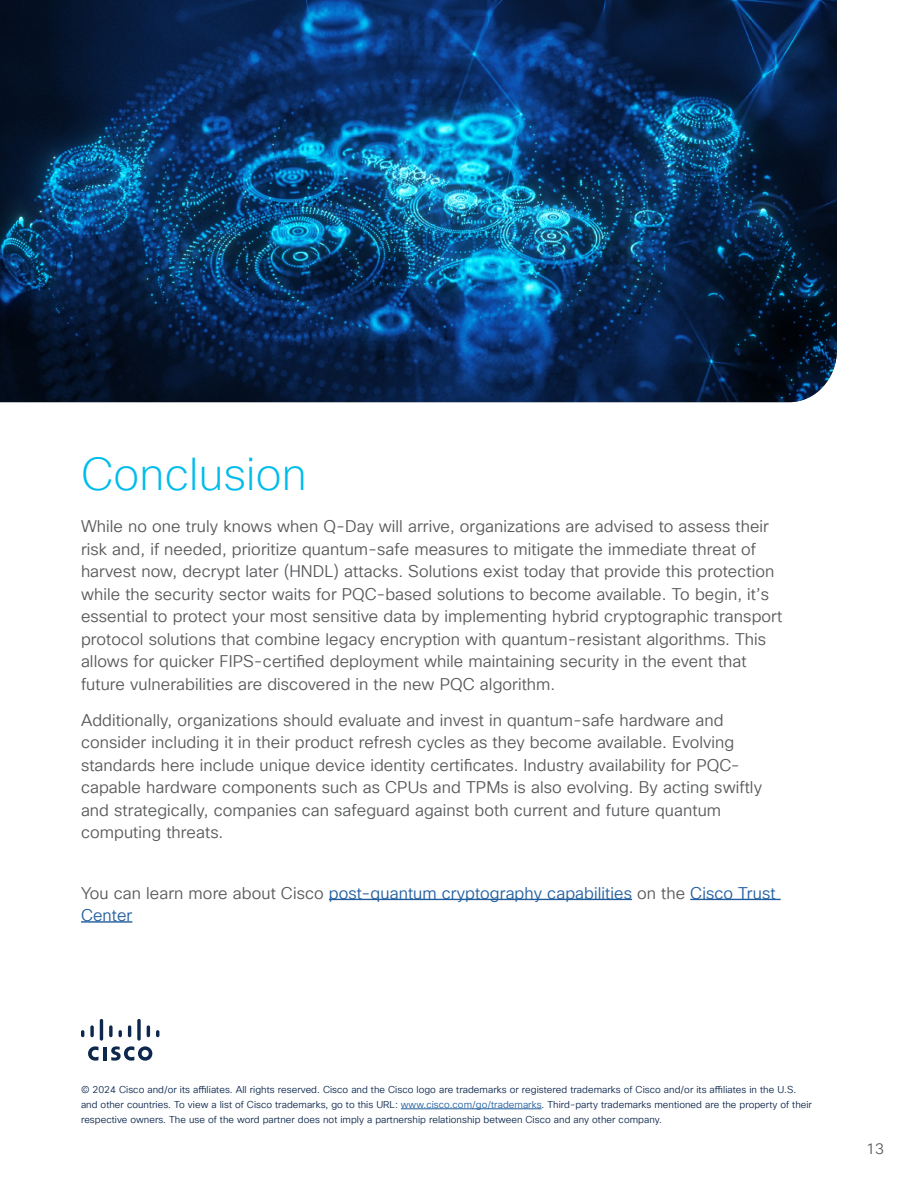
<style>
.page{position:relative;width:918px;height:1188px;background:#fff}
.page>*{position:absolute;margin:0;border:0;box-sizing:border-box;transform-origin:0 0}
.t1{font:200 45px "Cisco Sans TT";letter-spacing:.005em;color:#00bceb}
.t2{font:16.5px/22.5px "Cisco Sans TT Light";letter-spacing:.005em;color:#58595b}
.t3{font:16.5px/22.5px "Cisco Sans TT Light";letter-spacing:.005em;color:#215e9e}
.t4{font:15px "Cisco Sans TT Light";color:#58595b}
.t5{font:9.75px/15px "Cisco Sans TT Light";letter-spacing:.005em;color:#0d274d}
.s1{color:#58595b}
.s2{color:#215e9e}
</style>
<div class="page">
<hr style="left:103px;top:1047px;width:4px;height:13px;background:#0d274d">
<svg style="left:88px;top:1046px;width:10px;height:15px"></svg>
<svg style="left:111px;top:1046px;width:41px;height:15px"></svg>
<svg style="left:81px;top:1030px;width:3px;height:7px"></svg>
<svg style="left:90px;top:1025px;width:4px;height:12px"></svg>
<hr style="left:100px;top:1019px;width:3px;height:22px;background:#0d274d;border-radius:2px">
<svg style="left:109px;top:1025px;width:4px;height:12px"></svg>
<svg style="left:119px;top:1030px;width:3px;height:7px"></svg>
<svg style="left:128px;top:1025px;width:3px;height:12px"></svg>
<svg style="left:137px;top:1019px;width:4px;height:22px"></svg>
<svg style="left:147px;top:1025px;width:3px;height:12px"></svg>
<svg style="left:156px;top:1030px;width:3px;height:7px"></svg>
<hr style="left:401px;top:1108px;width:141px;height:1px;background:#215e9e">
<img style="left:0;top:0;width:837px;height:402px">
<hr style="left:329px;top:899px;width:303px;height:1px;background:#215e9e">
<hr style="left:690px;top:899px;width:91px;height:1px;background:#215e9e">
<hr style="left:81px;top:921px;width:51px;height:2px;background:#215e9e">
<h1 class="t1" style="left:81px;top:445px;width:227px">Conclusion</h1>
<p class="t2" style="left:81px;top:516px;width:703px">While no one truly knows when Q-Day will arrive, organizations are advised to assess their risk and, if needed, prioritize quantum-safe measures to mitigate the immediate threat of harvest now, decrypt later (HNDL) attacks. Solutions exist today that provide this protection while the security sector waits for PQC-based solutions to become available. To begin, it’s essential to protect your most sensitive data by implementing hybrid cryptographic transport protocol solutions that combine legacy encryption with quantum-resistant algorithms. This allows for quicker FIPS-certified deployment while maintaining security in the event that future vulnerabilities are discovered in the new PQC algorithm.</p>
<p class="t2" style="left:81px;top:709px;width:683px">Additionally, organizations should evaluate and invest in quantum-safe hardware and consider including it in their product refresh cycles as they become available. Evolving standards here include unique device identity certificates. Industry availability for PQC&shy;capable hardware components such as CPUs and TPMs is also evolving. By acting swiftly and strategically, companies can safeguard against both current and future quantum computing threats.</p>
<p class="t3" style="left:81px;top:882px;width:696px"><span class="s1">You can learn more about Cisco</span> post-quantum cryptography capabilities <span class="s1">on the</span> Cisco Trust<br>Center</p>
<p class="t5" style="left:81px;top:1083px;width:733px">© 2024 Cisco and/or its affiliates. All rights reserved. Cisco and the Cisco logo are trademarks or registered trademarks of Cisco and/or its affiliates in the U.S. and other countries. To view a list of Cisco trademarks, go to this URL: <span class="s2">www.cisco.com/go/trademarks</span>. Third-party trademarks mentioned are the property of their respective owners. The use of the word partner does not imply a partnership relationship between Cisco and any other company.</p>
<p class="t4" style="left:866px;top:1139px;width:20px">13</p>
</div>
